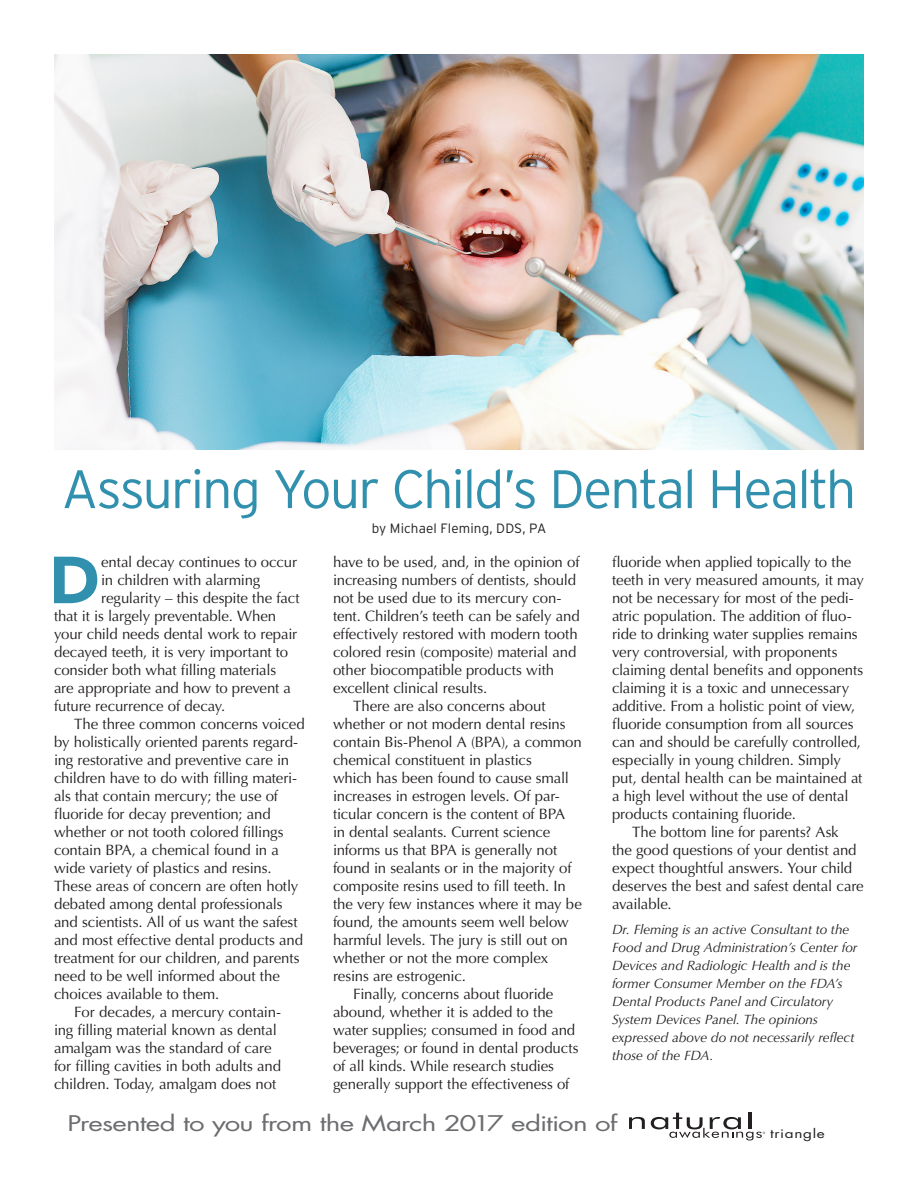
<style>
.page{position:relative;width:918px;height:1188px;background:#fff}
.page>*{position:absolute;margin:0;border:0;box-sizing:border-box;transform-origin:0 0}
.NA_Feature_first_par{font:700 66.45px "Interstate";color:#3090ad;scale:1.15 1}
.NA_feature_head{font:300 54px "Interstate";letter-spacing:-.04em;color:#3090ad}
.t1{font:21px "Futura Std";letter-spacing:-.03em;color:#6c6d70;scale:1.32 1}
.NA_Article_text{font:15px/18px "Optima LT Std";letter-spacing:-.005em;color:#231f20}
.NA_Feature_first_par-2{font:15px "Optima LT Std";letter-spacing:-.01em;color:#231f20}
.NA_article_italics{font:italic 13.5px/18px "Optima LT Std";letter-spacing:-.005em;color:#231f20}
.NA_feature_By_Line{font:300 13.5px "Interstate";letter-spacing:.005em;color:#231f20}
.t2{font:12.3px "Futura Std";letter-spacing:.04em;color:#231f20;scale:1.25 1}
</style>
<div class="page">
<svg style="left:629px;top:1117px;width:16px;height:12px"></svg>
<hr style="left:748px;top:1112px;width:3px;height:17px;background:#231f20">
<svg style="left:651px;top:1113px;width:114px;height:27px"></svg>
<img style="left:54px;top:54px;width:810px;height:395px">
<p class="NA_feature_head" style="left:62px;top:459px;width:796px">Assuring Your Child’s Dental Health</p>
<p class="NA_feature_By_Line" style="left:372px;top:520px;width:176px">by Michael Fleming, DDS, PA</p>
<p class="NA_Feature_first_par" style="left:47px;top:543px;width:48px">D</p>
<p class="NA_Feature_first_par-2" style="left:101px;top:553px;width:197px">ental decay continues to occur</p>
<p class="NA_Feature_first_par-2" style="left:101px;top:571px;width:161px">in children with alarming</p>
<p class="NA_Feature_first_par-2" style="left:101px;top:589px;width:200px">regularity – this despite the fact</p>
<p class="NA_Feature_first_par-2" style="left:54px;top:607px;width:224px">that it is largely preventable. When</p>
<p class="NA_Feature_first_par-2" style="left:54px;top:625px;width:245px">your child needs dental work to repair</p>
<p class="NA_Feature_first_par-2" style="left:54px;top:643px;width:236px">decayed teeth, it is very important to</p>
<p class="NA_Feature_first_par-2" style="left:54px;top:661px;width:224px">consider both what filling materials</p>
<p class="NA_Feature_first_par-2" style="left:54px;top:679px;width:239px">are appropriate and how to prevent a</p>
<p class="NA_Feature_first_par-2" style="left:54px;top:697px;width:173px">future recurrence of decay.</p>
<p class="NA_Article_text" style="left:54px;top:715px;width:252px;text-indent:20px">The three common concerns voiced by holistically oriented parents regard&shy;ing restorative and preventive care in children have to do with filling materi&shy;als that contain mercury; the use of fluoride for decay prevention; and whether or not tooth colored fillings contain BPA, a chemical found in a wide variety of plastics and resins.<br>These areas of concern are often hotly debated among dental professionals and scientists. All of us want the safest and most effective dental products and treatment for our children, and parents need to be well informed about the choices available to them.</p>
<p class="NA_Article_text" style="left:54px;top:1003px;width:229px;text-indent:20px">For decades, a mercury contain&shy;ing filling material known as dental amalgam was the standard of care for filling cavities in both adults and children. Today, amalgam does not</p>
<p class="NA_Article_text" style="left:333px;top:553px;width:248px">have to be used, and, in the opinion of increasing numbers of dentists, should not be used due to its mercury con&shy;tent. Children’s teeth can be safely and effectively restored with modern tooth colored resin (composite) material and other biocompatible products with excellent clinical results.</p>
<p class="NA_Article_text" style="left:333px;top:697px;width:250px;text-indent:20px">There are also concerns about whether or not modern dental resins contain Bis-Phenol A (BPA), a common chemical constituent in plastics<br>which has been found to cause small increases in estrogen levels. Of par&shy;ticular concern is the content of BPA<br>in dental sealants. Current science informs us that BPA is generally not found in sealants or in the majority of composite resins used to fill teeth. In the very few instances where it may be found, the amounts seem well below harmful levels. The jury is still out on whether or not the more complex resins are estrogenic.</p>
<p class="NA_Article_text" style="left:333px;top:985px;width:247px;text-indent:20px">Finally, concerns about fluoride abound, whether it is added to the water supplies; consumed in food and beverages; or found in dental products of all kinds. While research studies generally support the effectiveness of</p>
<p class="NA_Article_text" style="left:612px;top:553px;width:253px">fluoride when applied topically to the teeth in very measured amounts, it may not be necessary for most of the pedi&shy;atric population. The addition of fluo&shy;ride to drinking water supplies remains very controversial, with proponents claiming dental benefits and opponents claiming it is a toxic and unnecessary additive. From a holistic point of view, fluoride consumption from all sources can and should be carefully controlled, especially in young children. Simply put, dental health can be maintained at a high level without the use of dental products containing fluoride.</p>
<p class="NA_Article_text" style="left:612px;top:823px;width:253px;text-indent:20px">The bottom line for parents? Ask<br>the good questions of your dentist and expect thoughtful answers. Your child deserves the best and safest dental care available.</p>
<p class="NA_article_italics" style="left:612px;top:921px;width:247px">Dr. Fleming is an active Consultant to the Food and Drug Administration’s Center for Devices and Radiologic Health and is the former Consumer Member on the FDA’s Dental Products Panel and Circulatory System Devices Panel. The opinions expressed above do not necessarily reflect those of the FDA.</p>
<p class="t1" style="left:67px;top:1110px;width:418px">Presented to you from the March 2017 edition of</p>
<p class="t2" style="left:770px;top:1126px;width:45px">triangle</p>
</div>
